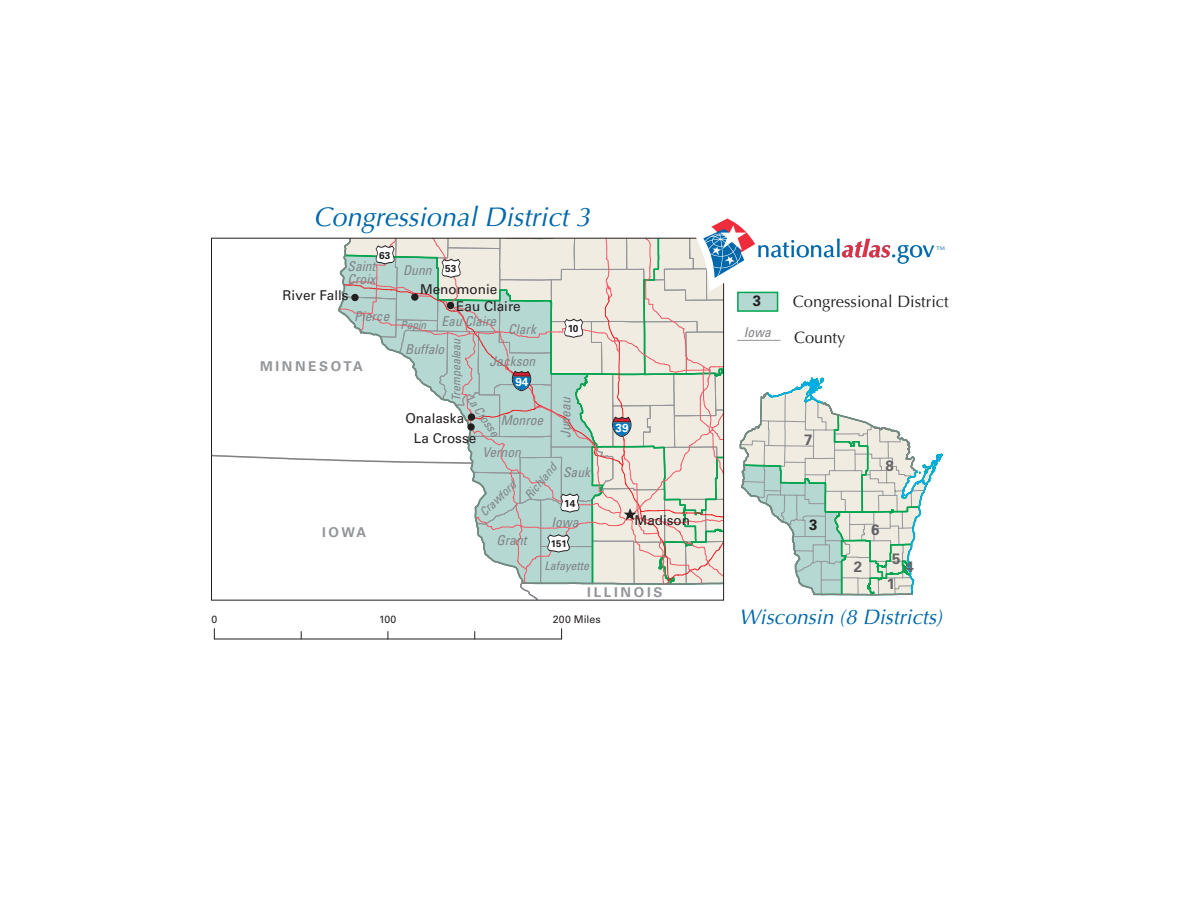
<style>
.page{position:relative;width:1188px;height:918px;background:#fff}
.page>*{position:absolute;margin:0;border:0;box-sizing:border-box;transform-origin:0 0}
.t1{font:italic 27px "Optima";color:#0068ab}
.t2{font:24.3px "Optima";color:#0068ab}
.t3{font:italic 21px "Optima";color:#0068ab}
.t4{font:16.5px/36.2px "Optima";color:#231f20}
.t5{font:700 15px "Univers";color:#636366}
.t6{font:700 15px "Univers";color:#231f20}
.t7{font:italic condensed 13.5px/13.5px "Univers";color:#808285}
.t8{font:13.5px/20.2px "Univers";color:#231f20}
.t9{font:700 13.5px "Univers";letter-spacing:.2em;color:#939598}
.t10{font:italic condensed 12px "Univers";color:#808285}
.t11{font:700 11.7px "Univers";color:#fff}
.t12{font:italic condensed 11.25px "Univers";color:#808285}
.t13{font:10.5px "Univers";color:#231f20}
.t14{font:700 10.05px "Univers";color:#231f20}
.t15{font:700 9.6px "Univers";color:#231f20}
.t16{font:5.7px "Optima";color:#0068ab}
.s1{font-weight:700;font-style:italic}
</style>
<div class="page">
<svg style="left:214px;top:628px;width:348px;height:12px"></svg>
<svg style="left:212px;top:218px;width:731px;height:382px"></svg>
<p class="t1" style="left:313px;top:201px;width:279px">Congressional District 3</p>
<p class="t14" style="left:379px;top:249px;width:13px">63</p>
<p class="t7" style="left:348px;top:259px;width:29px">Saint<br>Croix</p>
<p class="t8" style="left:283px;top:285px;width:68px">River Falls</p>
<p class="t7" style="left:354px;top:309px;width:37px">Pierce</p>
<p class="t9" style="left:260px;top:358px;width:105px">MINNESOTA</p>
<p class="t9" style="left:322px;top:525px;width:46px">IOWA</p>
<p class="t7" style="left:403px;top:263px;width:30px">Dunn</p>
<p class="t14" style="left:445px;top:263px;width:13px">53</p>
<p class="t8" style="left:420px;top:279px;width:79px">Menomonie</p>
<p class="t8" style="left:456px;top:296px;width:66px">Eau Claire</p>
<p class="t7" style="left:442px;top:314px;width:56px">Eau Claire</p>
<p class="t10" style="left:448px;top:401px;width:64px;rotate:-90deg">Trempealeau</p>
<p class="t12" style="left:401px;top:318px;width:27px">Pepin</p>
<p class="t7" style="left:508px;top:322px;width:29px">Clark</p>
<p class="t7" style="left:405px;top:342px;width:41px">Buffalo</p>
<p class="t7" style="left:490px;top:354px;width:47px">Jackson</p>
<p class="t11" style="left:515px;top:375px;width:15px">94</p>
<p class="t10" style="left:476px;top:392px;width:49px;rotate:56deg">La Crosse</p>
<p class="t8" style="left:414px;top:408px;width:64px;text-indent:-9px">Onalaska<br>La Crosse</p>
<p class="t7" style="left:501px;top:414px;width:44px">Monroe</p>
<p class="t7" style="left:482px;top:445px;width:40px">Vernon</p>
<p class="t14" style="left:568px;top:323px;width:12px">10</p>
<p class="t7" style="left:559px;top:438px;width:42px;rotate:-90deg">Juneau</p>
<p class="t10" style="left:521px;top:492px;width:43px;rotate:-50deg">Richland</p>
<p class="t7" style="left:563px;top:465px;width:28px">Sauk</p>
<p class="t10" style="left:476px;top:508px;width:46px;rotate:-43deg">Crawford</p>
<p class="t14" style="left:564px;top:498px;width:13px">14</p>
<p class="t7" style="left:552px;top:516px;width:28px">Iowa</p>
<p class="t7" style="left:497px;top:533px;width:31px">Grant</p>
<p class="t15" style="left:551px;top:538px;width:18px">151</p>
<p class="t10" style="left:544px;top:558px;width:46px">Lafayette</p>
<p class="t11" style="left:616px;top:421px;width:15px">39</p>
<p class="t8" style="left:635px;top:511px;width:57px">Madison</p>
<p class="t9" style="left:587px;top:584px;width:77px">ILLINOIS</p>
<p class="t13" style="left:211px;top:613px;width:7px">0</p>
<p class="t13" style="left:379px;top:613px;width:19px">100</p>
<p class="t13" style="left:553px;top:613px;width:49px">200 Miles</p>
<p class="t2" style="left:757px;top:235px;width:179px">national<span class="s1">atlas</span>.gov</p>
<p class="t16" style="left:937px;top:244px;width:10px">TM</p>
<p class="t6" style="left:753px;top:292px;width:10px">3</p>
<p class="t7" style="left:744px;top:325px;width:28px">Iowa</p>
<p class="t4" style="left:793px;top:283px;width:157px">Congressional District<br>County</p>
<p class="t5" style="left:804px;top:431px;width:10px">7</p>
<p class="t6" style="left:809px;top:516px;width:10px">3</p>
<p class="t5" style="left:885px;top:457px;width:10px">8</p>
<p class="t5" style="left:854px;top:558px;width:10px">2</p>
<p class="t5" style="left:871px;top:521px;width:10px">6</p>
<p class="t5" style="left:892px;top:550px;width:10px">5</p>
<p class="t5" style="left:905px;top:558px;width:10px">4</p>
<p class="t5" style="left:887px;top:575px;width:10px">1</p>
<p class="t3" style="left:739px;top:605px;width:204px">Wisconsin (8 Districts)</p>
</div>
